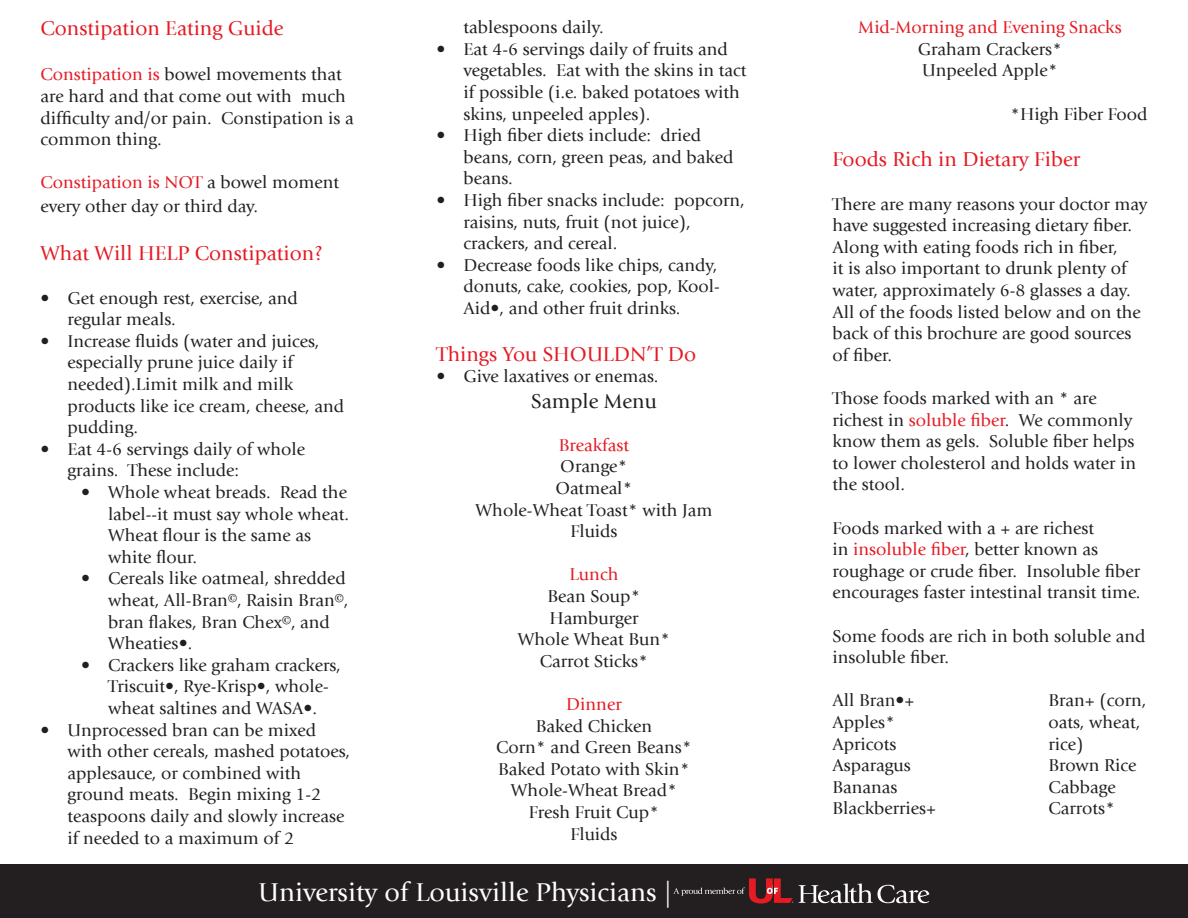
<style>
.page{position:relative;width:1188px;height:918px;background:#fff}
.page>*{position:absolute;margin:0;border:0;box-sizing:border-box;transform-origin:0 0}
.t1{font:27px "Giovanni LT";color:#fff}
.t2{font:21px "Giovanni LT";color:#e51a23}
.t3{font:21px "Giovanni LT";color:#231f20}
.t4{font:18px/21.6px "Giovanni LT";color:#231f20}
.t5{font:18px "Giovanni LT";color:#e51a23}
.s1{color:#e51a23}
</style>
<div class="page">
<div style="left:0;top:864px;width:1188px;height:54px;background:#231f20"></div>
<svg style="left:799px;top:884px;width:130px;height:19px"></svg>
<svg style="left:673px;top:878px;width:120px;height:26px"></svg>
<p class="t2" style="left:40px;top:17px;width:245px">Constipation Eating Guide</p>
<p class="t4" style="left:40px;top:64px;width:315px"><span class="s1">Constipation is</span> bowel movements that are hard and that come out with much difficulty and/or pain. Constipation is a common thing.</p>
<p class="t4" style="left:40px;top:171px;width:300px;line-height:23.4px"><span class="s1">Constipation is NOT</span> a bowel moment every other day or third day.</p>
<p class="t2" style="left:40px;top:242px;width:284px">What Will HELP Constipation?</p>
<p class="t4" style="left:68px;top:287px;width:232px;text-indent:-27px">• Get enough rest, exercise, and regular meals.</p>
<p class="t4" style="left:68px;top:330px;width:278px;text-indent:-27px">• Increase fluids (water and juices, especially prune juice daily if needed).Limit milk and milk products like ice cream, cheese, and pudding.</p>
<p class="t4" style="left:68px;top:438px;width:239px;text-indent:-27px">• Eat 4-6 servings daily of whole grains. These include:</p>
<p class="t4" style="left:108px;top:481px;width:243px;text-indent:-27px">• Whole wheat breads. Read the label--it must say whole wheat.<br>Wheat flour is the same as white flour.</p>
<p class="t4" style="left:108px;top:568px;width:242px;text-indent:-27px">• Cereals like oatmeal, shredded wheat, All-Bran©, Raisin Bran©, bran flakes, Bran Chex©, and<br>Wheaties•.</p>
<p class="t4" style="left:108px;top:654px;width:234px;text-indent:-27px">• Crackers like graham crackers,<br>Triscuit•, Rye-Krisp•, whole&shy;wheat saltines and WASA•.</p>
<p class="t4" style="left:68px;top:719px;width:284px;text-indent:-27px">• Unprocessed bran can be mixed with other cereals, mashed potatoes, applesauce, or combined with ground meats. Begin mixing 1-2 teaspoons daily and slowly increase if needed to a maximum of 2</p>
<p class="t4" style="left:464px;top:17px;width:142px">tablespoons daily.</p>
<p class="t4" style="left:464px;top:38px;width:284px;text-indent:-27px">• Eat 4-6 servings daily of fruits and vegetables. Eat with the skins in tact if possible (i.e. baked potatoes with skins, unpeeled apples).</p>
<p class="t4" style="left:464px;top:125px;width:271px;text-indent:-27px">• High fiber diets include: dried beans, corn, green peas, and baked beans.</p>
<p class="t4" style="left:464px;top:190px;width:283px;text-indent:-27px">• High fiber snacks include: popcorn, raisins, nuts, fruit (not juice), crackers, and cereal.</p>
<p class="t4" style="left:464px;top:254px;width:258px;text-indent:-27px">• Decrease foods like chips, candy, donuts, cake, cookies, pop, Kool-<br>Aid•, and other fruit drinks.</p>
<p class="t2" style="left:436px;top:342px;width:261px">Things You SHOULDN’T Do</p>
<p class="t4" style="left:436px;top:366px;width:223px">• Give laxatives or enemas.</p>
<p class="t3" style="left:531px;top:389px;width:127px">Sample Menu</p>
<p class="t5" style="left:559px;top:435px;width:72px">Breakfast</p>
<p class="t4" style="left:560px;top:456px;width:69px">Orange*</p>
<p class="t4" style="left:555px;top:478px;width:79px">Oatmeal*</p>
<p class="t4" style="left:476px;top:499px;width:238px">Whole-Wheat Toast* with Jam</p>
<p class="t4" style="left:570px;top:521px;width:49px">Fluids</p>
<p class="t5" style="left:570px;top:564px;width:50px">Lunch</p>
<p class="t4" style="left:547px;top:586px;width:95px">Bean Soup*</p>
<p class="t4" style="left:549px;top:607px;width:91px">Hamburger</p>
<p class="t4" style="left:518px;top:629px;width:154px">Whole Wheat Bun*</p>
<p class="t4" style="left:540px;top:650px;width:110px">Carrot Sticks*</p>
<p class="t5" style="left:566px;top:694px;width:57px">Dinner</p>
<p class="t4" style="left:536px;top:715px;width:118px">Baked Chicken</p>
<p class="t4" style="left:496px;top:737px;width:197px">Corn* and Green Beans*</p>
<p class="t4" style="left:498px;top:758px;width:193px">Baked Potato with Skin*</p>
<p class="t4" style="left:511px;top:780px;width:168px">Whole-Wheat Bread*</p>
<p class="t4" style="left:529px;top:802px;width:132px">Fresh Fruit Cup*</p>
<p class="t4" style="left:570px;top:823px;width:49px">Fluids</p>
<p class="t1" style="left:259px;top:877px;width:415px">University of Louisville Physicians |</p>
<p class="t5" style="left:858px;top:17px;width:265px">Mid-Morning and Evening Snacks</p>
<p class="t4" style="left:918px;top:38px;width:146px">Graham Crackers*</p>
<p class="t4" style="left:922px;top:60px;width:137px">Unpeeled Apple*</p>
<p class="t4" style="left:1010px;top:103px;width:139px">*High Fiber Food</p>
<p class="t2" style="left:832px;top:148px;width:249px">Foods Rich in Dietary Fiber</p>
<p class="t4" style="left:832px;top:193px;width:317px">There are many reasons your doctor may have suggested increasing dietary fiber.<br>Along with eating foods rich in fiber,<br>it is also important to drunk plenty of water, approximately 6-8 glasses a day.<br>All of the foods listed below and on the back of this brochure are good sources of fiber.</p>
<p class="t4" style="left:832px;top:388px;width:305px">Those foods marked with an * are richest in <span class="s1">soluble fiber</span>. We commonly know them as gels. Soluble fiber helps to lower cholesterol and holds water in the stool.</p>
<p class="t4" style="left:832px;top:517px;width:309px">Foods marked with a + are richest<br>in <span class="s1">insoluble fiber</span>, better known as roughage or crude fiber. Insoluble fiber encourages faster intestinal transit time.</p>
<p class="t4" style="left:832px;top:625px;width:314px">Some foods are rich in both soluble and insoluble fiber.</p>
<p class="t4" style="left:832px;top:690px;width:84px">All Bran•+</p>
<p class="t4" style="left:1048px;top:690px;width:100px">Bran+ (corn,</p>
<p class="t4" style="left:832px;top:712px;width:64px">Apples*</p>
<p class="t4" style="left:1048px;top:712px;width:93px">oats, wheat,</p>
<p class="t4" style="left:832px;top:733px;width:66px">Apricots</p>
<p class="t4" style="left:1048px;top:733px;width:36px">rice)</p>
<p class="t4" style="left:832px;top:755px;width:80px">Asparagus</p>
<p class="t4" style="left:1048px;top:755px;width:90px">Brown Rice</p>
<p class="t4" style="left:832px;top:776px;width:66px">Bananas</p>
<p class="t4" style="left:1048px;top:776px;width:69px">Cabbage</p>
<p class="t4" style="left:832px;top:798px;width:105px">Blackberries+</p>
<p class="t4" style="left:1048px;top:798px;width:68px">Carrots*</p>
</div>
